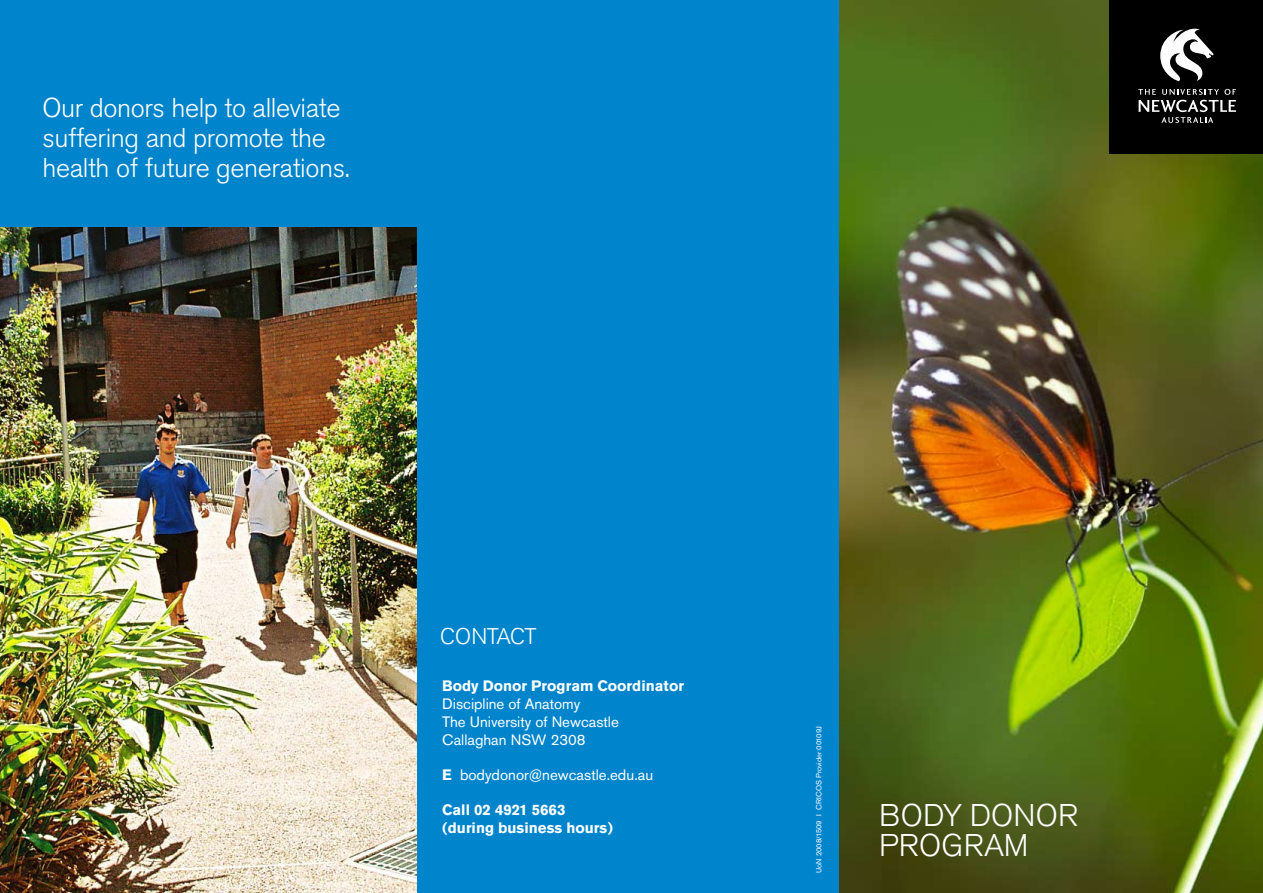
<style>
.page{position:relative;width:1263px;height:893px;background:#fff}
.page>*{position:absolute;margin:0;border:0;box-sizing:border-box;transform-origin:0 0}
.t1{font:300 31.2px/30px "Akzidenz Grotesk BQ";letter-spacing:.005em;color:#fff}
.t2{font:300 27px/30px "Akzidenz Grotesk BQ";letter-spacing:-.015em;color:#fff}
.t3{font:300 22.5px "Akzidenz Grotesk BQ";letter-spacing:-.025em;color:#fff}
.t4{font:15px/18px "Akzidenz Grotesk BQ";color:#fff}
.t5{font:700 15px/18px "Akzidenz Grotesk BQ";color:#fff}
.t6{font:7.5px "Akzidenz Grotesk BQ";color:#fff}
.s1{font-weight:700}
</style>
<div class="page">
<div style="left:417px;top:0;width:423px;height:893px;background:#0084cb"></div>
<img style="left:0;top:227px;width:417px;height:666px">
<img style="left:840px;top:0;width:423px;height:893px">
<div style="left:1110px;top:0;width:153px;height:153px;background:#000"></div>
<svg style="left:1138px;top:89px;width:98px;height:34px"></svg>
<svg style="left:1160px;top:28px;width:53px;height:53px"></svg>
<div style="left:0;top:0;width:425px;height:227px;background:#0084cb"></div>
<h2 class="t2" style="left:43px;top:93px;width:309px">Our donors help to alleviate suffering and promote the health of future generations.</h2>
<h3 class="t3" style="left:440px;top:623px;width:98px">CONTACT</h3>
<p class="t5" style="left:442px;top:677px;width:243px">Body Donor Program Coordinator</p>
<p class="t4" style="left:442px;top:695px;width:178px">Discipline of Anatomy<br>The University of Newcastle<br>Callaghan NSW 2308</p>
<p class="t4" style="left:442px;top:766px;width:212px"><span class="s1">E</span> bodydonor@newcastle.edu.au</p>
<p class="t5" style="left:442px;top:801px;width:172px">Call 02 4921 5663 (during business hours)</p>
<p class="t6" style="left:814px;top:873px;width:148px;rotate:-90deg">UoN 2008/1509 I CRICOS Provider 00109J</p>
<h1 class="t1" style="left:879px;top:801px;width:200px">BODY DONOR<br>PROGRAM</h1>
</div>
